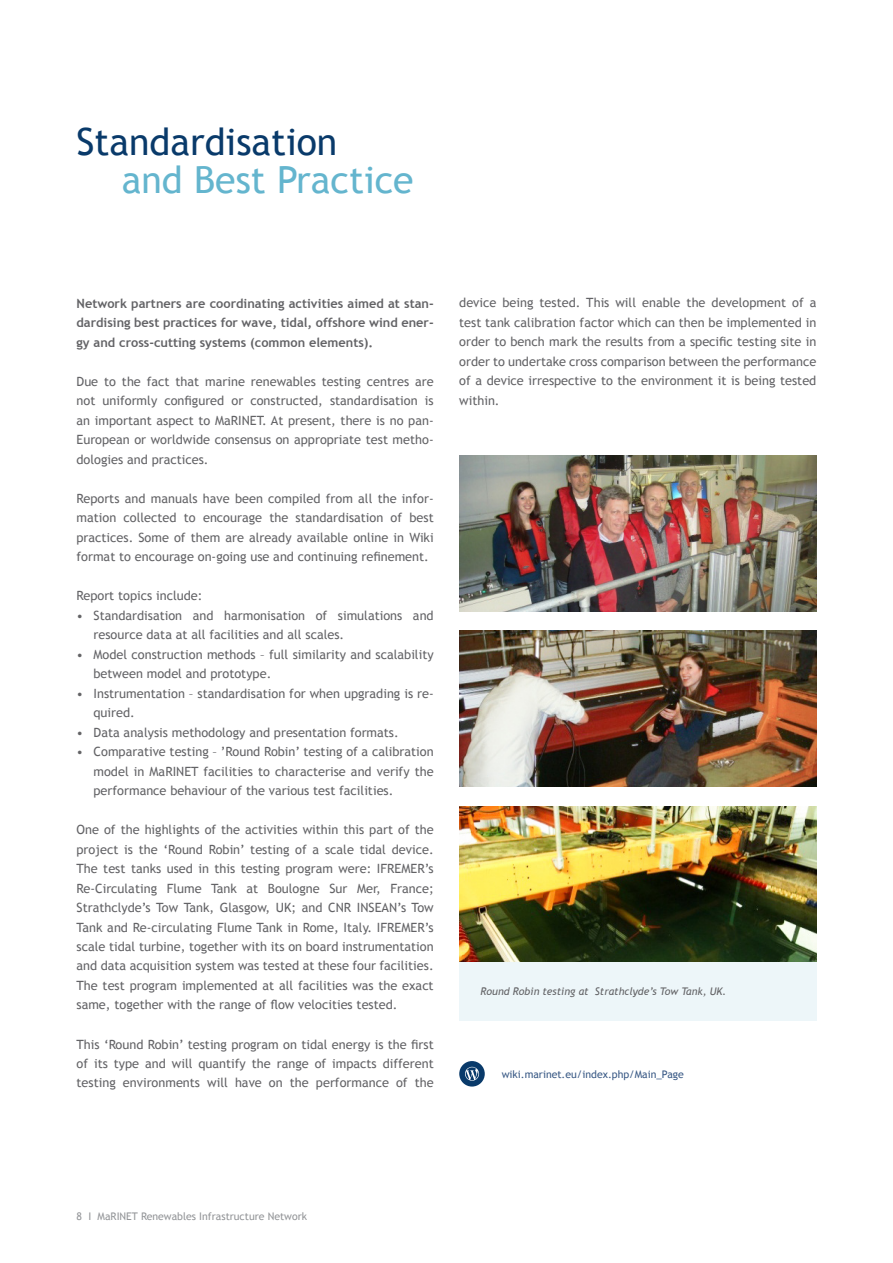
<style>
.page{position:relative;width:893px;height:1263px;background:#fff}
.page>*{position:absolute;margin:0;border:0;box-sizing:border-box;transform-origin:0 0}
.t1{font:37.5px "Trebuchet MS";color:#093a6a}
.t2{font:37.5px "Trebuchet MS";color:#64b5ce}
.t3{font:12.75px/19.5px "Trebuchet MS";color:#636366;text-align:justify}
.t4{font:700 12.75px/19.5px "Trebuchet MS";color:#636366;text-align:justify}
.t5{font:italic 10.5px "Trebuchet MS";color:#636366}
.t6{font:10.5px "Trebuchet MS";color:#939598}
.t7{font:10.5px "Trebuchet MS";color:#395985}
</style>
<div class="page">
<img style="left:459px;top:455px;width:357px;height:156px">
<img style="left:459px;top:630px;width:357px;height:156px">
<img style="left:459px;top:806px;width:357px;height:156px">
<div style="left:459px;top:962px;width:357px;height:58px;background:#edf6f9"></div>
<div style="left:459px;top:1061px;width:26px;height:25px;background:#093a6a;border-radius:50%"></div>
<svg style="left:465px;top:1067px;width:14px;height:14px"></svg>
<h1 class="t1" style="left:77px;top:120px;width:262px">Standardisation</h1>
<h1 class="t2" style="left:122px;top:157px;width:293px">and Best Practice</h1>
<p class="t4" style="left:77px;top:293px;width:359px">Network partners are coordinating activities aimed at stan&shy;dardising best practices for wave, tidal, offshore wind ener&shy;gy and cross-cutting systems (common elements).</p>
<p class="t3" style="left:77px;top:371px;width:359px">Due to the fact that marine renewables testing centres are not uniformly configured or constructed, standardisation is an important aspect to MaRINET. At present, there is no pan-European or worldwide consensus on appropriate test metho&shy;dologies and practices.</p>
<p class="t3" style="left:77px;top:488px;width:359px">Reports and manuals have been compiled from all the infor&shy;mation collected to encourage the standardisation of best practices. Some of them are already available online in Wiki format to encourage on-going use and continuing refinement.</p>
<p class="t3" style="left:77px;top:586px;width:127px">Report topics include:</p>
<p class="t3" style="left:94px;top:605px;width:342px;text-indent:-17px">• Standardisation and harmonisation of simulations and resource data at all facilities and all scales.</p>
<p class="t3" style="left:94px;top:644px;width:342px;text-indent:-17px">• Model construction methods – full similarity and scalability between model and prototype.</p>
<p class="t3" style="left:94px;top:683px;width:342px;text-indent:-17px">• Instrumentation – standardisation for when upgrading is re&shy;quired.</p>
<p class="t3" style="left:77px;top:722px;width:324px">• Data analysis methodology and presentation formats.</p>
<p class="t3" style="left:94px;top:742px;width:342px;text-indent:-17px">• Comparative testing – ’Round Robin’ testing of a calibration model in MaRINET facilities to characterise and verify the performance behaviour of the various test facilities.</p>
<p class="t3" style="left:77px;top:820px;width:359px">One of the highlights of the activities within this part of the project is the ‘Round Robin’ testing of a scale tidal device.<br>The test tanks used in this testing program were: IFREMER’s Re-Circulating Flume Tank at Boulogne Sur Mer, France; Strathclyde’s Tow Tank, Glasgow, UK; and CNR INSEAN’s Tow Tank and Re-circulating Flume Tank in Rome, Italy. IFREMER’s scale tidal turbine, together with its on board instrumentation and data acquisition system was tested at these four facilities.<br>The test program implemented at all facilities was the exact same, together with the range of flow velocities tested.</p>
<p class="t3" style="left:77px;top:1034px;width:359px">This ‘Round Robin’ testing program on tidal energy is the first of its type and will quantify the range of impacts different testing environments will have on the performance of the</p>
<p class="t3" style="left:459px;top:293px;width:359px">device being tested. This will enable the development of a test tank calibration factor which can then be implemented in order to bench mark the results from a specific testing site in order to undertake cross comparison between the performance of a device irrespective to the environment it is being tested within.</p>
<p class="t5" style="left:480px;top:985px;width:247px">Round Robin testing at Strathclyde’s Tow Tank, UK.</p>
<p class="t7" style="left:502px;top:1068px;width:184px">wiki.marinet.eu/index.php/Main_Page</p>
<p class="t6" style="left:77px;top:1210px;width:232px">8 I MaRINET Renewables Infrastructure Network</p>
</div>
